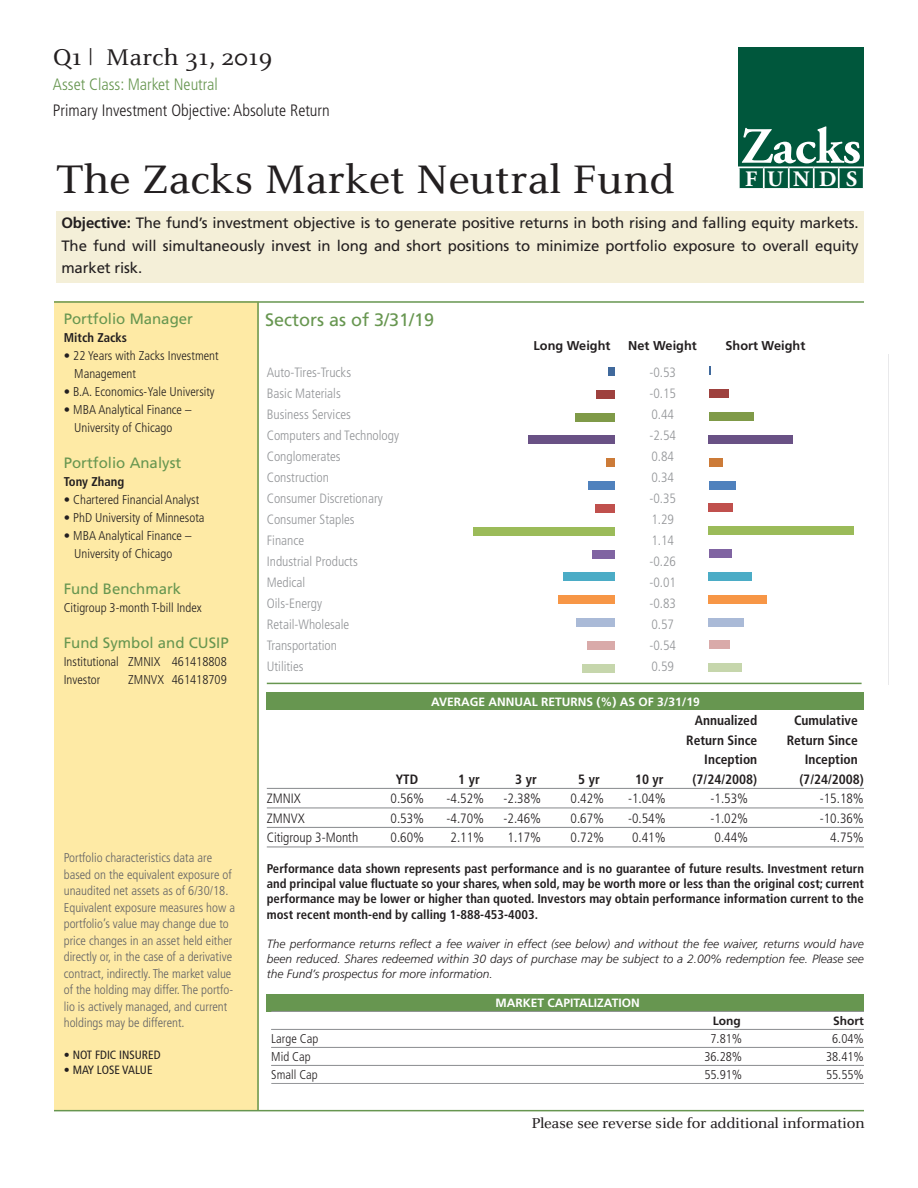
<style>
.page{position:relative;width:918px;height:1188px;background:#fff}
.page>*{position:absolute;margin:0;border:0;box-sizing:border-box;transform-origin:0 0}
.t1{font:700 50.85px "Adobe Garamond Pro";color:#fff}
.t2{font:42px "Celeste ST";letter-spacing:-.01em;color:#231f20}
.t3{font:24px "Celeste ST";color:#231f20}
.t4{font:700 22.05px "Adobe Garamond Pro";letter-spacing:.44em;color:#fff}
.t5{font:18px "Frutiger";color:#679650}
.t6{font:300 condensed 16.5px "Frutiger";color:#231f20}
.t7{font:300 condensed 16.5px "Frutiger";color:#679650}
.t8{font:15px/22.5px "Frutiger";letter-spacing:-.01em;color:#231f20;text-align:justify}
.t9{font:15px "Frutiger";color:#679650}
.t10{font:15px "Celeste ST";letter-spacing:-.02em;color:#231f20}
.t11{font:300 condensed 13.5px/21px "Frutiger";color:#939598}
.t12{font:300 condensed 13.5px "Frutiger";color:#231f20}
.t13{font:700 condensed 13.5px "Frutiger";color:#231f20}
.t14{font:700 condensed 12.75px/15.3px "Frutiger";color:#231f20;text-align:justify}
.t15{font:300 condensed 12.75px/16.5px "Frutiger";color:#636366}
.t16{font:300 condensed 12.75px/18px "Frutiger";color:#231f20}
.t17{font:700 12.75px "Frutiger";color:#231f20}
.t18{font:italic 300 12px/14.9px "Frutiger";color:#231f20;text-align:justify}
.t19{font:700 12px "Frutiger";color:#fff}
.t20{font:condensed 12px "Frutiger";color:#231f20}
.t21{font:700 12px "Frutiger";color:#231f20}
.s1{font-weight:700}
</style>
<div class="page">
<div style="left:54px;top:301px;width:204px;height:809px;background:#feeaa5"></div>
<hr style="left:54px;top:301px;width:810px;height:2px;background:#679650">
<hr style="left:257px;top:302px;width:2px;height:809px;background:#679650">
<hr style="left:54px;top:1110px;width:810px;height:1px;background:#679650">
<div style="left:267px;top:995px;width:597px;height:17px;background:#679650"></div>
<div style="left:267px;top:693px;width:597px;height:17px;background:#679650"></div>
<hr style="left:267px;top:788px;width:597px;height:1px;background:#939598">
<hr style="left:267px;top:807px;width:597px;height:2px;background:#939598">
<hr style="left:267px;top:827px;width:597px;height:1px;background:#939598">
<hr style="left:267px;top:846px;width:597px;height:2px;background:#939598">
<hr style="left:271px;top:1011px;width:593px;height:1px;background:#939598">
<hr style="left:271px;top:1029px;width:593px;height:1px;background:#939598">
<hr style="left:271px;top:1047px;width:593px;height:1px;background:#939598">
<hr style="left:271px;top:1065px;width:593px;height:1px;background:#939598">
<hr style="left:271px;top:1083px;width:593px;height:1px;background:#939598">
<hr style="left:267px;top:683px;width:595px;height:1px;background:#679650">
<div style="left:738px;top:48px;width:126px;height:120px;background:#00573c"></div>
<svg style="left:738px;top:167px;width:126px;height:21px;background:#1c6952"></svg>
<hr style="left:838px;top:168px;width:2px;height:20px;background:#fff">
<hr style="left:863px;top:168px;width:2px;height:20px;background:#fff">
<div style="left:56px;top:211px;width:808px;height:72px;background:#f4efd8"></div>
<svg style="left:709px;top:355px;width:180px;height:330px"></svg>
<svg style="left:435px;top:367px;width:180px;height:316px"></svg>
<h3 class="t3" style="left:53px;top:44px;width:221px">Q1 | March 31, 2019</h3>
<p class="t7" style="left:53px;top:75px;width:166px">Asset Class: Market Neutral</p>
<p class="t6" style="left:53px;top:101px;width:278px">Primary Investment Objective: Absolute Return</p>
<h1 class="t1" style="left:741px;top:117px;width:121px">Zacks</h1>
<h3 class="t4" style="left:745px;top:166px;width:114px">FUNDS</h3>
<p class="t8" style="left:61px;top:212px;width:799px"><span class="s1">Objective:</span> The fund’s investment objective is to generate positive returns in both rising and falling equity markets.<br>The fund will simultaneously invest in long and short positions to minimize portfolio exposure to overall equity market risk.</p>
<h2 class="t2" style="left:56px;top:156px;width:620px">The Zacks Market Neutral Fund</h2>
<p class="t9" style="left:64px;top:310px;width:131px">Portfolio Manager</p>
<h3 class="t5" style="left:265px;top:309px;width:171px">Sectors as of 3/31/19</h3>
<p class="t14" style="left:64px;top:330px;width:65px">Mitch Zacks</p>
<p class="t16" style="left:74px;top:347px;width:146px;text-indent:-11px">• 22 Years with Zacks Investment<br>Management</p>
<p class="t16" style="left:64px;top:383px;width:152px">• B.A. Economics-Yale University</p>
<p class="t16" style="left:74px;top:401px;width:119px;text-indent:-11px">• MBA Analytical Finance –<br>University of Chicago</p>
<p class="t9" style="left:64px;top:454px;width:119px">Portfolio Analyst</p>
<p class="t14" style="left:64px;top:474px;width:62px">Tony Zhang</p>
<p class="t16" style="left:64px;top:491px;width:137px">• Chartered Financial Analyst</p>
<p class="t16" style="left:64px;top:509px;width:142px">• PhD University of Minnesota</p>
<p class="t16" style="left:74px;top:527px;width:119px;text-indent:-11px">• MBA Analytical Finance –<br>University of Chicago</p>
<p class="t9" style="left:64px;top:580px;width:119px">Fund Benchmark</p>
<p class="t16" style="left:64px;top:599px;width:139px">Citigroup 3-month T-bill Index</p>
<p class="t9" style="left:64px;top:634px;width:167px">Fund Symbol and CUSIP</p>
<p class="t16" style="left:64px;top:653px;width:165px">Institutional ZMNIX 461418808<br>Investor</p>
<p class="t11" style="left:267px;top:362px;width:134px">Auto-Tires-Trucks<br>Basic Materials<br>Business Services<br>Computers and Technology<br>Conglomerates<br>Construction<br>Consumer Discretionary<br>Consumer Staples<br>Finance<br>Industrial Products<br>Medical<br>Oils-Energy<br>Retail-Wholesale<br>Transportation<br>Utilities</p>
<p class="t16" style="left:128px;top:671px;width:100px">ZMNVX 461418709</p>
<p class="t17" style="left:534px;top:338px;width:78px">Long Weight</p>
<p class="t17" style="left:628px;top:338px;width:70px">Net Weight</p>
<p class="t17" style="left:726px;top:338px;width:81px">Short Weight</p>
<p class="t11" style="left:649px;top:362px;width:28px">-0.53 -0.15<br>0.44 -2.54<br>0.84<br>0.34 -0.35<br>1.29<br>1.14 -0.26 -0.01 -0.83<br>0.57 -0.54<br>0.59</p>
<p class="t19" style="left:431px;top:694px;width:270px">AVERAGE ANNUAL RETURNS (%) AS OF 3/31/19</p>
<p class="t13" style="left:695px;top:712px;width:64px">Annualized</p>
<p class="t13" style="left:794px;top:712px;width:65px">Cumulative</p>
<p class="t13" style="left:686px;top:732px;width:73px">Return Since</p>
<p class="t13" style="left:787px;top:732px;width:73px">Return Since</p>
<p class="t13" style="left:704px;top:751px;width:55px">Inception</p>
<p class="t13" style="left:805px;top:751px;width:55px">Inception</p>
<p class="t15" style="left:64px;top:850px;width:173px">Portfolio characteristics data are based on the equivalent exposure of unaudited net assets as of 6/30/18.<br>Equivalent exposure measures how a portfolio’s value may change due to price changes in an asset held either directly or, in the case of a derivative contract, indirectly. The market value of the holding may differ. The portfo&shy;lio is actively managed, and current holdings may be different.</p>
<p class="t20" style="left:64px;top:1048px;width:98px">• NOT FDIC INSURED</p>
<p class="t20" style="left:64px;top:1063px;width:90px">• MAY LOSE VALUE</p>
<p class="t13" style="left:396px;top:771px;width:24px">YTD</p>
<p class="t13" style="left:458px;top:771px;width:23px">1 yr</p>
<p class="t13" style="left:515px;top:771px;width:23px">3 yr</p>
<p class="t13" style="left:578px;top:771px;width:23px">5 yr</p>
<p class="t13" style="left:635px;top:771px;width:30px">10 yr</p>
<p class="t13" style="left:693px;top:771px;width:66px">(7/24/2008)</p>
<p class="t13" style="left:799px;top:771px;width:66px">(7/24/2008)</p>
<p class="t12" style="left:267px;top:791px;width:35px">ZMNIX</p>
<p class="t12" style="left:391px;top:791px;width:35px">0.56%</p>
<p class="t12" style="left:447px;top:791px;width:39px">-4.52%</p>
<p class="t12" style="left:504px;top:791px;width:39px">-2.38%</p>
<p class="t12" style="left:571px;top:791px;width:35px">0.42%</p>
<p class="t12" style="left:628px;top:791px;width:39px">-1.04%</p>
<p class="t12" style="left:711px;top:791px;width:39px">-1.53%</p>
<p class="t12" style="left:820px;top:791px;width:46px">-15.18%</p>
<p class="t12" style="left:267px;top:810px;width:40px">ZMNVX</p>
<p class="t12" style="left:391px;top:810px;width:35px">0.53%</p>
<p class="t12" style="left:447px;top:810px;width:39px">-4.70%</p>
<p class="t12" style="left:504px;top:810px;width:39px">-2.46%</p>
<p class="t12" style="left:571px;top:810px;width:35px">0.67%</p>
<p class="t12" style="left:628px;top:810px;width:39px">-0.54%</p>
<p class="t12" style="left:711px;top:810px;width:39px">-1.02%</p>
<p class="t12" style="left:820px;top:810px;width:46px">-10.36%</p>
<p class="t12" style="left:267px;top:830px;width:93px">Citigroup 3-Month</p>
<p class="t12" style="left:391px;top:830px;width:35px">0.60%</p>
<p class="t12" style="left:451px;top:830px;width:35px">2.11%</p>
<p class="t12" style="left:508px;top:830px;width:35px">1.17%</p>
<p class="t12" style="left:571px;top:830px;width:35px">0.72%</p>
<p class="t12" style="left:632px;top:830px;width:35px">0.41%</p>
<p class="t12" style="left:715px;top:830px;width:35px">0.44%</p>
<p class="t12" style="left:830px;top:830px;width:35px">4.75%</p>
<p class="t14" style="left:267px;top:861px;width:599px">Performance data shown represents past performance and is no guarantee of future results. Investment return and principal value fluctuate so your shares, when sold, may be worth more or less than the original cost; current performance may be lower or higher than quoted. Investors may obtain performance information current to the most recent month-end by calling 1-888-453-4003.</p>
<p class="t18" style="left:267px;top:937px;width:599px">The performance returns reflect a fee waiver in effect (see below) and without the fee waiver, returns would have been reduced. Shares redeemed within 30 days of purchase may be subject to a 2.00% redemption fee. Please see the Fund’s prospectus for more information.</p>
<p class="t19" style="left:496px;top:996px;width:146px">MARKET CAPITALIZATION</p>
<p class="t21" style="left:713px;top:1014px;width:29px">Long</p>
<p class="t21" style="left:833px;top:1014px;width:32px">Short</p>
<p class="t16" style="left:271px;top:1030px;width:48px">Large Cap</p>
<p class="t16" style="left:711px;top:1030px;width:33px">7.81%</p>
<p class="t16" style="left:832px;top:1030px;width:33px">6.04%</p>
<p class="t16" style="left:271px;top:1048px;width:41px">Mid Cap</p>
<p class="t16" style="left:704px;top:1048px;width:39px">36.28%</p>
<p class="t16" style="left:826px;top:1048px;width:39px">38.41%</p>
<p class="t16" style="left:271px;top:1066px;width:48px">Small Cap</p>
<p class="t16" style="left:704px;top:1066px;width:39px">55.91%</p>
<p class="t16" style="left:826px;top:1066px;width:39px">55.55%</p>
<p class="t10" style="left:531px;top:1115px;width:335px">Please see reverse side for additional information</p>
</div>
